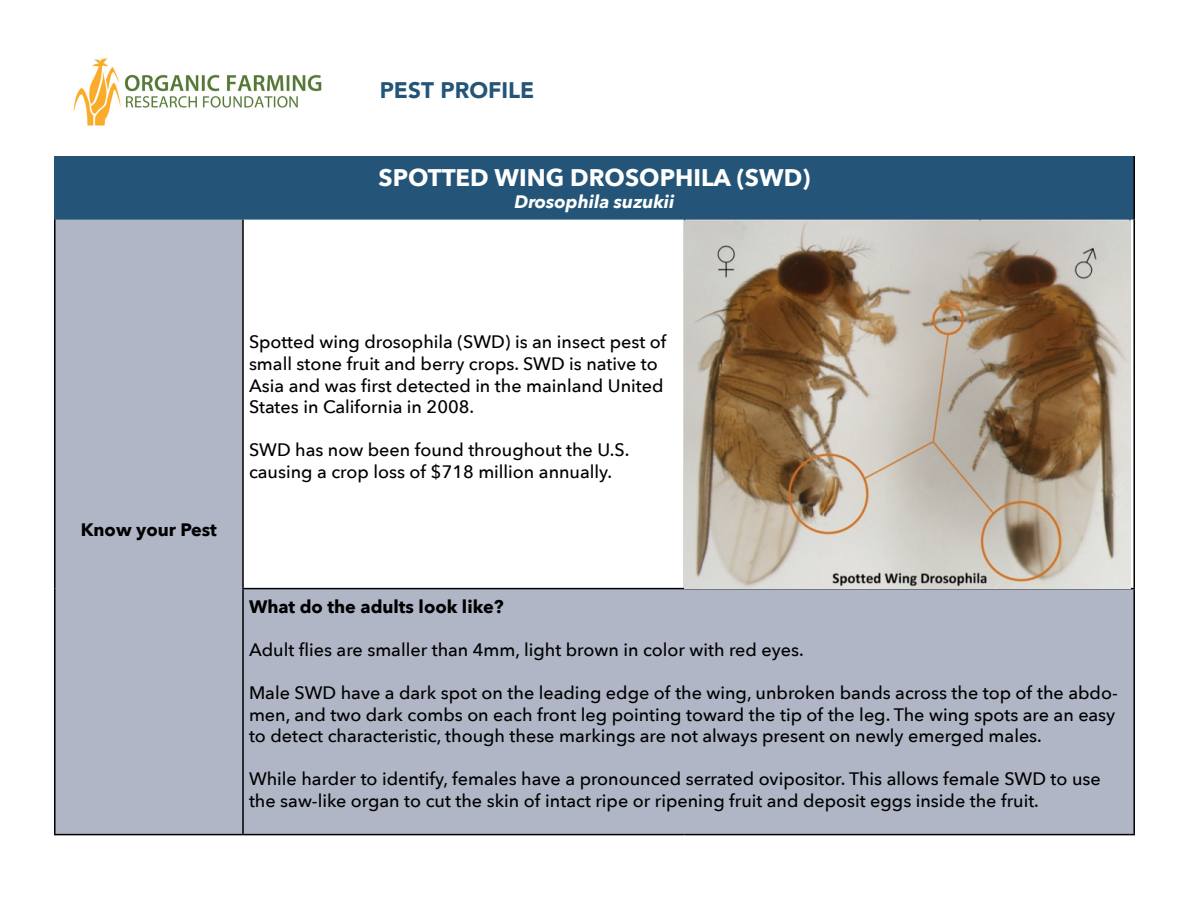
<style>
.page{position:relative;width:1188px;height:918px;background:#fff}
.page>*{position:absolute;margin:0;border:0;box-sizing:border-box;transform-origin:0 0}
.t1{font:700 24px "Avenir Next";color:#fff}
.t2{font:900 22.5px "Avenir";color:#245578}
.t3{font:500 18px/21.6px "Avenir Next";color:#000}
.t4{font:700 18px "Avenir Next";color:#000}
.t5{font:italic 700 18px "Avenir Next";color:#fff}
</style>
<div class="page">
<div style="left:55px;top:156px;width:1079px;height:64px;background:#245578"></div>
<div style="left:56px;top:220px;width:1077px;height:614px;background:#b0b6c6"></div>
<svg style="left:244px;top:220px;width:889px;height:368px"></svg>
<hr style="left:1133px;top:156px;width:2px;height:64px;background:#000">
<hr style="left:54px;top:220px;width:2px;height:369px;background:#000">
<hr style="left:242px;top:220px;width:2px;height:368px;background:#000">
<hr style="left:684px;top:220px;width:1px;height:368px;background:#000">
<hr style="left:1133px;top:220px;width:2px;height:368px;background:#000">
<hr style="left:54px;top:589px;width:2px;height:245px;background:#000">
<hr style="left:242px;top:588px;width:443px;height:1px;background:#000">
<hr style="left:242px;top:589px;width:2px;height:245px;background:#000">
<hr style="left:1133px;top:589px;width:2px;height:245px;background:#000">
<hr style="left:54px;top:834px;width:189px;height:1px;background:#000">
<hr style="left:243px;top:834px;width:442px;height:1px;background:#000">
<hr style="left:685px;top:834px;width:295px;height:1px;background:#000">
<hr style="left:980px;top:834px;width:150px;height:1px;background:#000">
<img style="left:73px;top:58px;width:249px;height:67px">
<img style="left:685px;top:220px;width:446px;height:369px">
<p class="t2" style="left:380px;top:71px;width:156px">PEST PROFILE</p>
<h1 class="t1" style="left:379px;top:157px;width:433px">SPOTTED WING DROSOPHILA (SWD)</h1>
<p class="t5" style="left:515px;top:186px;width:161px">Drosophila suzukii</p>
<p class="t4" style="left:81px;top:514px;width:138px">Know your Pest</p>
<p class="t3" style="left:249px;top:331px;width:419px">Spotted wing drosophila (SWD) is an insect pest of small stone fruit and berry crops. SWD is native to Asia and was first detected in the mainland United States in California in 2008.</p>
<p class="t3" style="left:249px;top:439px;width:382px">SWD has now been found throughout the U.S. causing a crop loss of $718 million annually.</p>
<p class="t4" style="left:249px;top:591px;width:256px">What do the adults look like?</p>
<p class="t3" style="left:249px;top:638px;width:556px">Adult flies are smaller than 4mm, light brown in color with red eyes.</p>
<p class="t3" style="left:249px;top:681px;width:870px">Male SWD have a dark spot on the leading edge of the wing, unbroken bands across the top of the abdo&shy;men, and two dark combs on each front leg pointing toward the tip of the leg. The wing spots are an easy to detect characteristic, though these markings are not always present on newly emerged males.</p>
<p class="t3" style="left:249px;top:768px;width:853px">While harder to identify, females have a pronounced serrated ovipositor. This allows female SWD to use the saw-like organ to cut the skin of intact ripe or ripening fruit and deposit eggs inside the fruit.</p>
</div>
